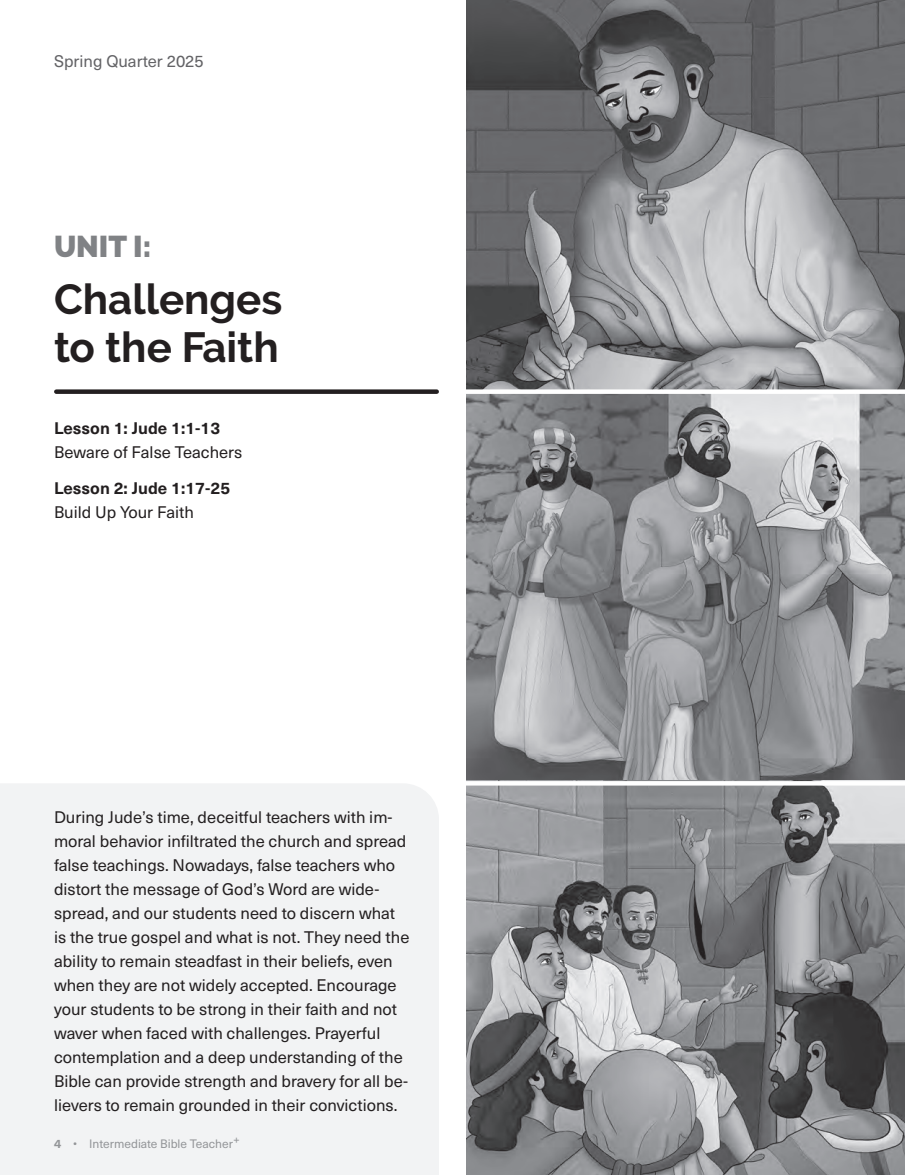
<style>
.page{position:relative;width:905px;height:1175px;background:#fff}
.page>*{position:absolute;margin:0;border:0;box-sizing:border-box;transform-origin:0 0}
.t1{font:700 42px/48px "Raleway";color:#231f20}
.t2{font:900 30px "Raleway";color:#808285}
.t3{font:16.5px/24px "Neue Haas Unica W1 G";color:#231f20}
.t4{font:700 16.5px/24px "Neue Haas Unica W1 G";color:#231f20}
.t5{font:16.5px "Neue Haas Unica W1 G";color:#636366}
.t6{font:12px "Neue Haas Unica W1 G";color:#939598}
.s1{font-weight:700}
.s2{font-weight:400}
</style>
<div class="page">
<div style="left:0;top:784px;width:439px;height:390px;background:#f2f3f4"></div>
<div style="left:56px;top:389px;width:380px;height:5px;background:#231f20"></div>
<img style="left:466px;top:0;width:438px;height:389px">
<svg style="left:466px;top:394px;width:438px;height:386px;background:#939497"></svg>
<img style="left:466px;top:780px;width:438px;height:394px">
<hr style="left:460px;top:781px;width:444px;height:4px;background:#fff">
<p class="t5" style="left:54px;top:49px;width:151px">Spring Quarter 2025</p>
<h2 class="t2" style="left:54px;top:229px;width:99px">UNIT I:</h2>
<p class="t1" style="left:54px;top:276px;width:230px">Challenges to the Faith</p>
<p class="t3" style="left:54px;top:415px;width:190px"><span class="s1">Lesson 1: Jude 1:1-13<br></span>Beware of False Teachers</p>
<p class="t4" style="left:54px;top:474px;width:178px">Lesson 2: Jude 1:17-25<br><span class="s2">Build Up Your Faith</span></p>
<p class="t3" style="left:54px;top:804px;width:357px">During Jude’s time, deceitful teachers with im&shy;moral behavior infiltrated the church and spread false teachings. Nowadays, false teachers who distort the message of God’s Word are wide&shy;spread, and our students need to discern what is the true gospel and what is not. They need the ability to remain steadfast in their beliefs, even when they are not widely accepted. Encourage your students to be strong in their faith and not waver when faced with challenges. Prayerful contemplation and a deep understanding of the Bible can provide strength and bravery for all be&shy;lievers to remain grounded in their convictions.</p>
<p class="t6" style="left:54px;top:1135px;width:187px"><span class="s1">4</span> • Intermediate Bible Teacher+</p>
</div>
